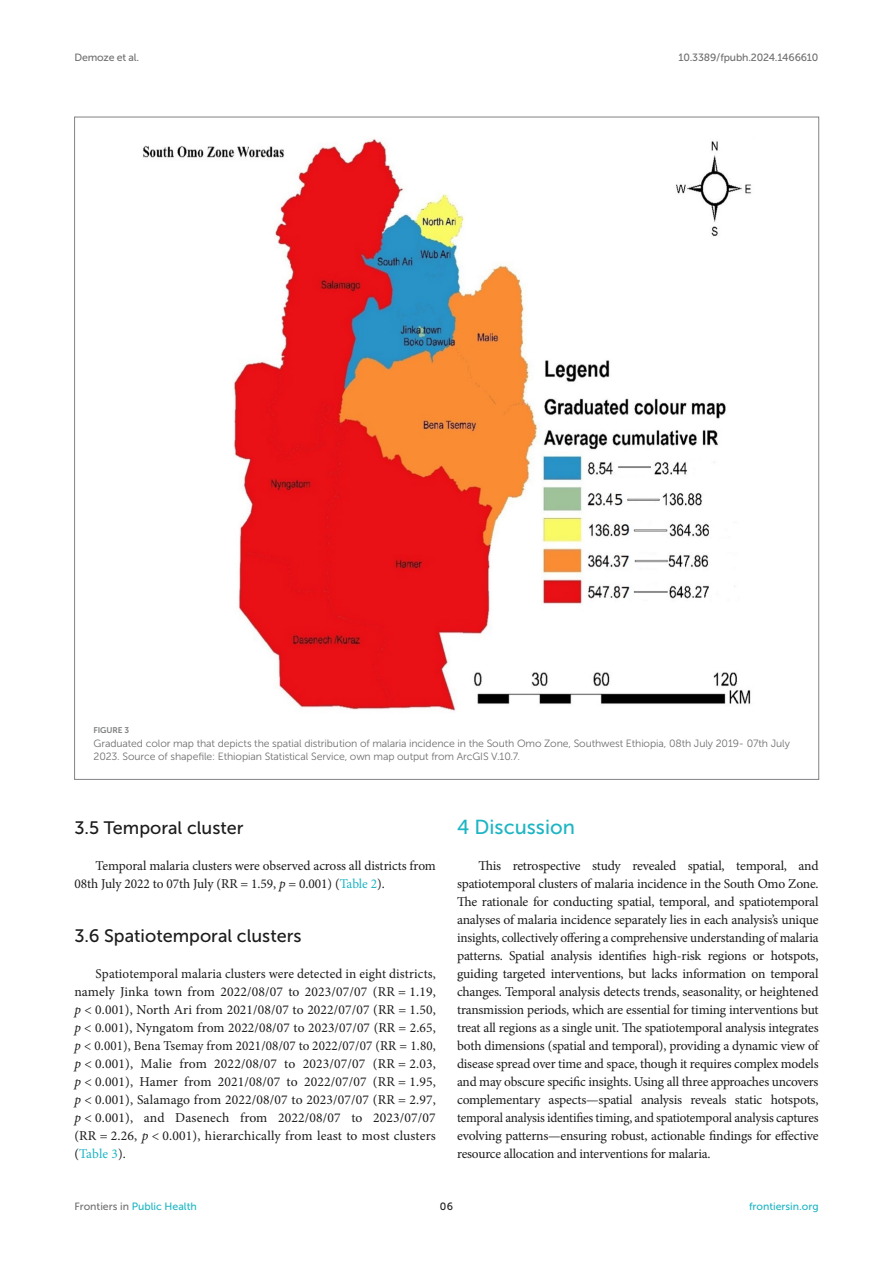
<style>
.page{position:relative;width:893px;height:1263px;background:#fff}
.page>*{position:absolute;margin:0;border:0;box-sizing:border-box;transform-origin:0 0}
.HEAD_1{font:20.25px "Museo Sans 500";color:#1db5c3}
.HEAD_2{font:18px "Museo Sans 500";color:#1b1c1b}
.TEXT{font:13.5px/18px "Minion Pro";letter-spacing:-.005em;color:#1b1c1b;text-align:justify}
.FIG_LEG{font:10.5px/13.5px "Museo Sans 300";letter-spacing:-.01em;color:#706f70}
.t1{font:10.5px "Museo Sans 500";color:#1db5c3}
.t2{font:10.5px "Museo Sans 500";letter-spacing:-.015em;color:#706f70}
.t3{font:10.5px "Museo Sans 500";color:#1b1c1b}
.FIG_HD{font:8.25px "Museo Sans 700";letter-spacing:-.01em;color:#7e7f7f}
.s1{font-style:italic}
.s2{color:#1db5c3}
.s3{color:#706f70}
</style>
<div class="page">
<img style="left:143px;top:139px;width:608px;height:572px">
<p class="t2" style="left:74px;top:51px;width:66px">Demoze et al.</p>
<p class="t2" style="left:678px;top:51px;width:142px">10.3389/fpubh.2024.1466610</p>
<p class="FIG_HD" style="left:94px;top:726px;width:37px">FIGURE 3</p>
<p class="FIG_LEG" style="left:94px;top:737px;width:698px">Graduated color map that depicts the spatial distribution of malaria incidence in the South Omo Zone, Southwest Ethiopia, 08th July 2019- 07th July<br>2023. Source of shapefile: Ethiopian Statistical Service, own map output from ArcGIS V.10.7.</p>
<p class="HEAD_2" style="left:74px;top:818px;width:171px">3.5 Temporal cluster</p>
<p class="TEXT" style="left:74px;top:857px;width:363px;text-indent:21px">Temporal malaria clusters were observed across all districts from<br>08th July 2022 to 07th July (RR = 1.59, <span class="s1">p</span> = 0.001) (<span class="s2">Table 2</span>).</p>
<p class="HEAD_2" style="left:74px;top:926px;width:229px">3.6 Spatiotemporal clusters</p>
<p class="TEXT" style="left:74px;top:965px;width:363px;text-indent:21px">Spatiotemporal malaria clusters were detected in eight districts, namely Jinka town from 2022/08/07 to 2023/07/07 (RR = 1.19, <span class="s1">p</span> &lt; 0.001), North Ari from 2021/08/07 to 2022/07/07 (RR = 1.50, <span class="s1">p</span> &lt; 0.001), Nyngatom from 2022/08/07 to 2023/07/07 (RR = 2.65, <span class="s1">p</span> &lt; 0.001), Bena Tsemay from 2021/08/07 to 2022/07/07 (RR = 1.80, <span class="s1">p</span> &lt; 0.001), Malie from 2022/08/07 to 2023/07/07 (RR = 2.03, <span class="s1">p</span> &lt; 0.001), Hamer from 2021/08/07 to 2022/07/07 (RR = 1.95, <span class="s1">p</span> &lt; 0.001), Salamago from 2022/08/07 to 2023/07/07 (RR = 2.97, <span class="s1">p</span> &lt; 0.001), and Dasenech from 2022/08/07 to 2023/07/07 (RR = 2.26, <span class="s1">p</span> &lt; 0.001), hierarchically from least to most clusters (<span class="s2">Table 3</span>).</p>
<p class="HEAD_1" style="left:457px;top:816px;width:119px">4 Discussion</p>
<p class="TEXT" style="left:457px;top:857px;width:363px;text-indent:21px">This retrospective study revealed spatial, temporal, and spatiotemporal clusters of malaria incidence in the South Omo Zone.<br>The rationale for conducting spatial, temporal, and spatiotemporal analyses of malaria incidence separately lies in each analysis’s unique insights, collectively offering a comprehensive understanding of malaria patterns. Spatial analysis identifies high-risk regions or hotspots, guiding targeted interventions, but lacks information on temporal changes. Temporal analysis detects trends, seasonality, or heightened transmission periods, which are essential for timing interventions but treat all regions as a single unit. The spatiotemporal analysis integrates both dimensions (spatial and temporal), providing a dynamic view of disease spread over time and space, though it requires complex models and may obscure specific insights. Using all three approaches uncovers complementary aspects—spatial analysis reveals static hotspots, temporal analysis identifies timing, and spatiotemporal analysis captures evolving patterns—ensuring robust, actionable findings for effective resource allocation and interventions for malaria.</p>
<p class="t1" style="left:74px;top:1200px;width:124px"><span class="s3">Frontiers in</span> Public Health</p>
<p class="t3" style="left:440px;top:1200px;width:15px">06</p>
<p class="t1" style="left:749px;top:1200px;width:71px">frontiersin.org</p>
</div>
